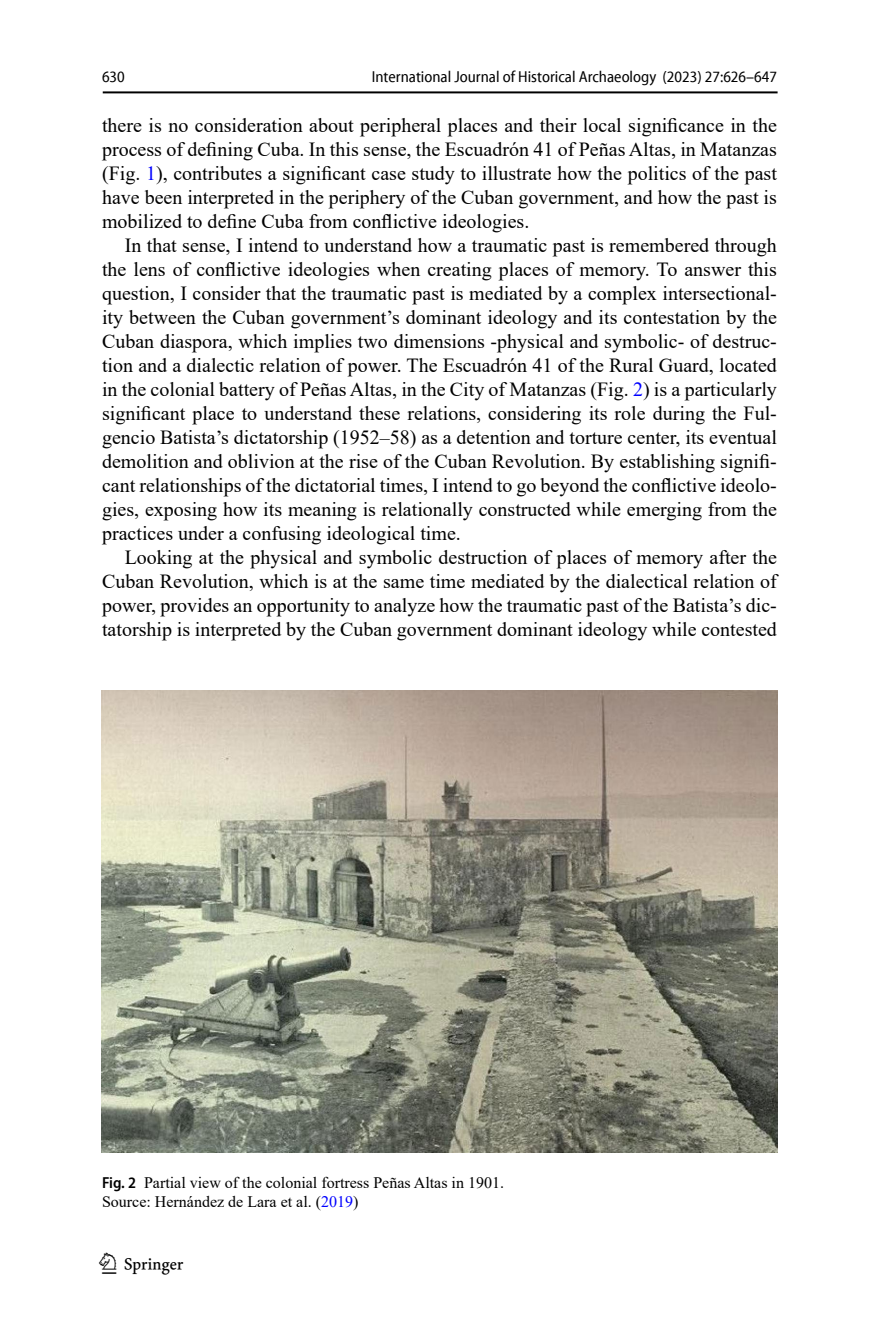
<style>
.page{position:relative;width:879px;height:1333px;background:#fff}
.page>*{position:absolute;margin:0;border:0;box-sizing:border-box;transform-origin:0 0}
.t1{font:30px "Springnew";color:#000}
.Body_Text_Indent{font:20px/24px "Times New Roman PSMT2";color:#000;text-align:justify}
.Body_Text_Indent-2{font:20px/24px "Times New Roman";color:#000;text-align:justify}
.Figure_Caption{font:16px "Times New Roman";color:#000}
.t2{font:16px "Myriad Pro Unic Semi Condensed 2";color:#000}
.s1{font-family:"Times New Roman PSMT2"}
.s2{font-family:"Times New Roman PSMT2";color:#00f}
.s3{font-family:"Times New Roman"}
.s4{color:#00f}
.s5{font-family:"Myriad Pro";font-weight:600;font-stretch:semi-condensed}
</style>
<div class="page">
<hr style="left:103px;top:91px;width:674px;height:2px;background:#000">
<img style="left:102px;top:690px;width:675px;height:462px">
<p class="t2" style="left:102px;top:70px;width:24px">630</p>
<p class="t2" style="left:372px;top:70px;width:407px">International Journal of Historical Archaeology (2023) 27:626–647</p>
<p class="Body_Text_Indent-2" style="left:102px;top:112px;width:676px">there is no consideration about peripheral places and their local significance in the process of defining Cuba. In this sense, the Escuadrón 41 of Peñas Altas, in Matanzas <span class="s1">(Fig.</span> <span class="s2">1</span>), contributes a significant case study to illustrate how the politics of the past have been interpreted in the periphery of the Cuban government, and how the past is mobilized to define Cuba from conflictive ideologies.</p>
<p class="Body_Text_Indent" style="left:102px;top:232px;width:676px;text-indent:23px">In that sense, I intend to understand how a traumatic past is remembered through <span class="s3">the lens of conflictive ideologies when creating places of memory. To answer this </span>question, I consider that the traumatic past is mediated by a complex intersectional&shy;<span class="s3">ity between the Cuban government’s dominant ideology and its contestation by the </span>Cuban diaspora, which implies two dimensions -physical and symbolic- of destruc&shy;tion and a dialectic relation of power. The Escuadrón 41 of the Rural Guard, located in the colonial battery of Peñas Altas, in the City of Matanzas (Fig. <span class="s4">2</span>) is a particularly <span class="s3">significant place to understand these relations, considering its role during the Ful&shy;gencio Batista’s dictatorship (1952–58) as a detention and torture center, its eventual demolition and oblivion at the rise of the Cuban Revolution. By establishing signifi&shy;cant relationships of the dictatorial times, I intend to go beyond the conflictive ideolo&shy;</span>gies, exposing how its meaning is relationally constructed while emerging from the practices under a confusing ideological time.</p>
<p class="Body_Text_Indent-2" style="left:102px;top:544px;width:676px;text-indent:23px">Looking at the physical and symbolic destruction of places of memory after the Cuban Revolution, which is at the same time mediated by the dialectical relation of power, provides an opportunity to analyze how the traumatic past of the Batista’s dic&shy;tatorship is interpreted by the Cuban government dominant ideology while contested</p>
<p class="Figure_Caption" style="left:102px;top:1171px;width:403px"><span class="s5">Fig. 2</span> Partial view of the colonial fortress Peñas Altas in 1901.</p>
<p class="Figure_Caption" style="left:102px;top:1190px;width:258px">Source: Hernández de Lara et al. (<span class="s4">2019</span><span class="s1">)</span></p>
<h1 class="t1" style="left:102px;top:1246px;width:83px">1 3</h1>
</div>
